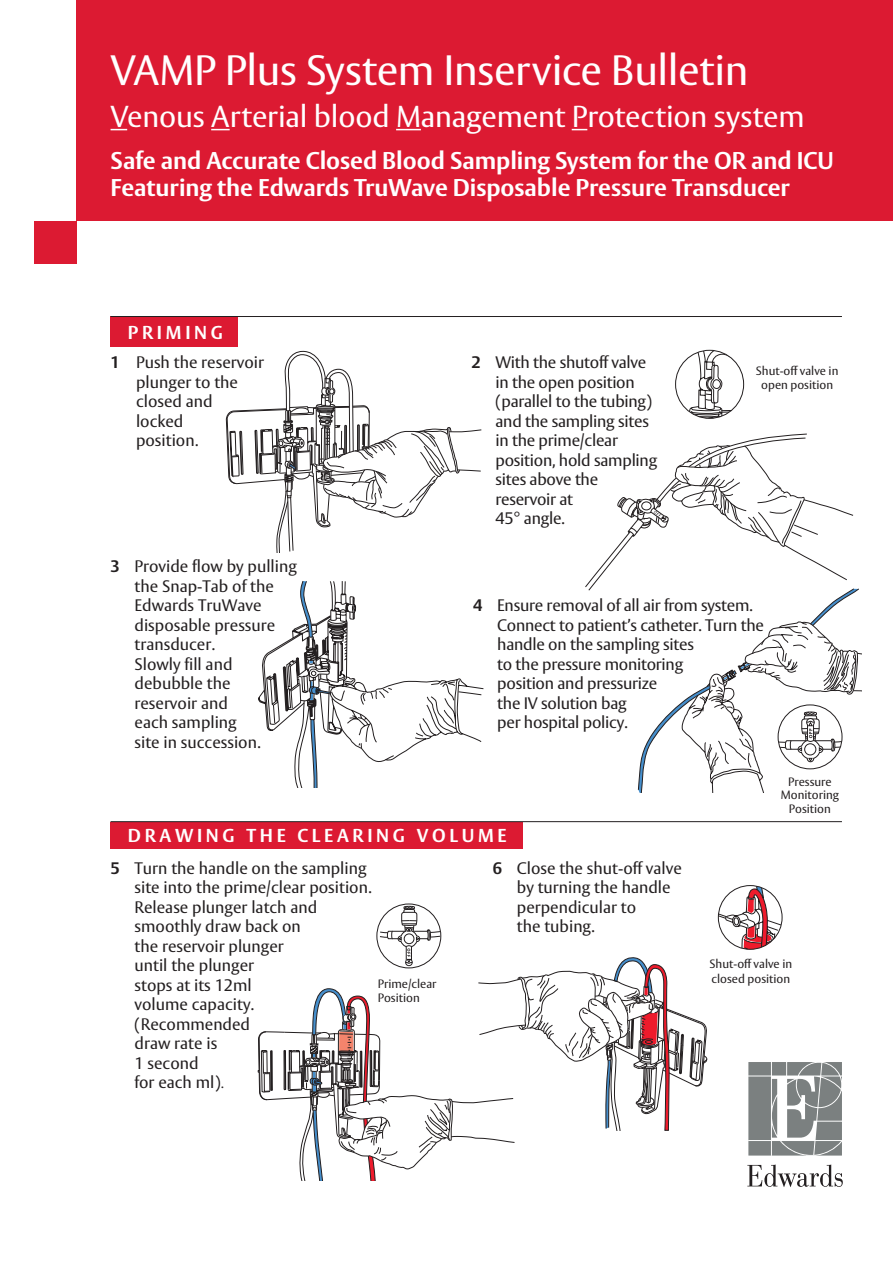
<style>
.page{position:relative;width:893px;height:1263px;background:#fff}
.page>*{position:absolute;margin:0;border:0;box-sizing:border-box;transform-origin:0 0}
.t1{font:42px "Vesta Pro";letter-spacing:-.01em;color:#fff}
.t2{font:30px "Vesta Pro";letter-spacing:-.005em;color:#fff}
.t3{font:700 24px/27px "Vesta Pro";letter-spacing:-.005em;color:#fff}
.t4{font:700 18.6px "Vesta Pro";letter-spacing:.2em;color:#fff}
.t5{font:16.5px/19.5px "Vesta Pro";color:#231f20}
.t6{font:12px/13.5px "Vesta Pro";color:#231f20}
.s1{font-weight:700}
.s2{font-size:13.5px}
</style>
<div class="page">
<div style="left:34px;top:221px;width:43px;height:43px;background:#dc1a32"></div>
<div style="left:77px;top:0;width:816px;height:221px;background:#dc1a32"></div>
<svg style="left:748px;top:1062px;width:94px;height:93px;background:#959999"></svg>
<svg style="left:747px;top:1164px;width:96px;height:23px"></svg>
<svg style="left:111px;top:129px;width:16px;height:1px"></svg>
<svg style="left:211px;top:129px;width:19px;height:1px"></svg>
<svg style="left:396px;top:129px;width:25px;height:1px"></svg>
<svg style="left:572px;top:129px;width:15px;height:1px"></svg>
<div style="left:111px;top:316px;width:127px;height:31px;background:#dc1a32"></div>
<div style="left:111px;top:822px;width:412px;height:26px;background:#dc1a32"></div>
<hr style="left:111px;top:316px;width:731px;height:1px;background:#231f20">
<hr style="left:111px;top:821px;width:731px;height:1px;background:#231f20">
<svg style="left:258px;top:581px;width:226px;height:206px"></svg>
<svg style="left:675px;top:350px;width:69px;height:69px"></svg>
<svg style="left:718px;top:885px;width:64px;height:64px"></svg>
<div style="left:718px;top:885px;width:64px;height:65px;border:1px solid #231f20;border-radius:50%"></div>
<svg style="left:258px;top:906px;width:449px;height:274px"></svg>
<div style="left:377px;top:904px;width:64px;height:64px;border:1px solid #231f20;border-radius:50%"></div>
<svg style="left:226px;top:351px;width:256px;height:201px"></svg>
<svg style="left:585px;top:433px;width:277px;height:359px"></svg>
<h1 class="t1" style="left:111px;top:45px;width:639px">VAMP Plus System Inservice Bulletin</h1>
<h2 class="t2" style="left:111px;top:98px;width:695px">Venous Arterial blood Management Protection system</h2>
<h3 class="t3" style="left:111px;top:146px;width:725px">Safe and Accurate Closed Blood Sampling System for the OR and ICU<br>Featuring the Edwards TruWave Disposable Pressure Transducer</h3>
<p class="t4" style="left:128px;top:321px;width:97px">PRIMING</p>
<p class="t5" style="left:136px;top:352px;width:129px;text-indent:-26px"><span class="s1">1</span> Push the reservoir plunger to the closed and locked<br>position.</p>
<p class="t5" style="left:135px;top:557px;width:164px;text-indent:-24px"><span class="s1">3</span> Provide flow by pulling the Snap-Tab of the<br>Edwards TruWave disposable pressure transducer.<br>Slowly fill and debubble the reservoir and<br>each sampling<br>site in succession.</p>
<p class="t5" style="left:495px;top:352px;width:163px;text-indent:-24px"><span class="s1">2</span> With the shutoff valve in the open position (parallel to the tubing) and the sampling sites in the prime/clear position, hold sampling sites above the reservoir at<br>45° angle.</p>
<p class="t6" style="left:756px;top:363px;width:84px;line-height:14.4px;text-align:center">Shut-off valve in open position</p>
<p class="t5" style="left:497px;top:595px;width:268px;text-indent:-24px"><span class="s1">4</span> Ensure removal of all air from system.<br>Connect to patient’s catheter. Turn the handle on the sampling sites<br>to the pressure monitoring<br>position and pressurize<br>the IV solution bag<br>per hospital policy.</p>
<p class="t6" style="left:781px;top:775px;width:60px;text-align:center">Pressure<br>Monitoring<br>Position</p>
<p class="t4" style="left:128px;top:824px;width:380px">DRAWING THE CLEARING VOLUME</p>
<p class="t5" style="left:135px;top:858px;width:239px;text-indent:-24px"><span class="s1">5</span> Turn the handle on the sampling site into the prime/clear position.<br>Release plunger latch and smoothly draw back on<br>the reservoir plunger<br>until the plunger<br>stops at its 12ml<br>volume capacity. (Recommended<br>draw rate is<br>1 second<br>for each ml)<span class="s2">.</span></p>
<p class="t6" style="left:378px;top:977px;width:60px">Prime/clear<br>Position</p>
<p class="t5" style="left:517px;top:858px;width:166px;text-indent:-24px"><span class="s1">6</span> Close the shut-off valve by turning the handle perpendicular to<br>the tubing.</p>
<p class="t6" style="left:710px;top:957px;width:84px;line-height:14.4px">Shut-off valve in closed position</p>
</div>
